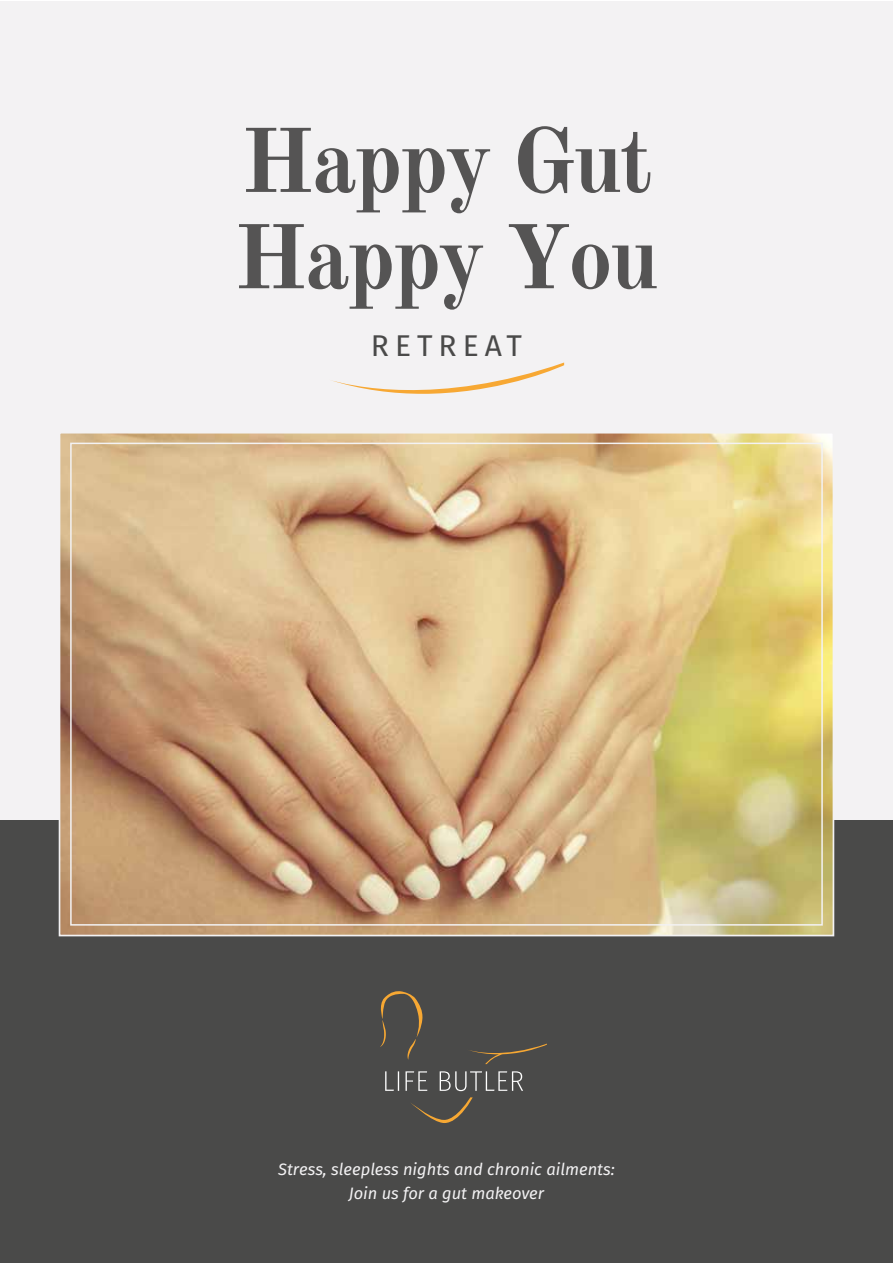
<style>
.page{position:relative;width:893px;height:1263px;background:#fff}
.page>*{position:absolute;margin:0;border:0;box-sizing:border-box;transform-origin:0 0}
.t1{font:700 90px/96.3px "Old Standard TT";letter-spacing:-.035em;color:#555454}
.t2{font:30px "Fira Sans";letter-spacing:.2em;color:#4a4a49}
.t3{font:italic 16.5px/24px "Fira Sans";color:#f3f2f3;text-align:center}
</style>
<div class="page">
<div style="left:0;top:1px;width:892px;height:1262px;background:#f3f2f3"></div>
<div style="left:0;top:821px;width:892px;height:442px;background:#4a4a49"></div>
<svg style="left:380px;top:991px;width:43px;height:68px"></svg>
<svg style="left:411px;top:1097px;width:62px;height:26px"></svg>
<svg style="left:470px;top:1044px;width:77px;height:20px"></svg>
<svg style="left:385px;top:1071px;width:14px;height:20px"></svg>
<svg style="left:405px;top:1071px;width:22px;height:20px"></svg>
<svg style="left:440px;top:1071px;width:83px;height:20px"></svg>
<img style="left:62px;top:435px;width:769px;height:498px">
<svg style="left:69px;top:442px;width:755px;height:484px;background:#d1b180"></svg>
<svg style="left:331px;top:362px;width:233px;height:32px"></svg>
<h1 class="t1" style="left:233px;top:114px;width:428px">Happy Gut<br>Happy You</h1>
<h2 class="t2" style="left:371px;top:324px;width:153px">RETREAT</h2>
<p class="t3" style="left:278px;top:1159px;width:338px">Stress, sleepless nights and chronic ailments:<br>Join us for a gut makeover</p>
</div>
